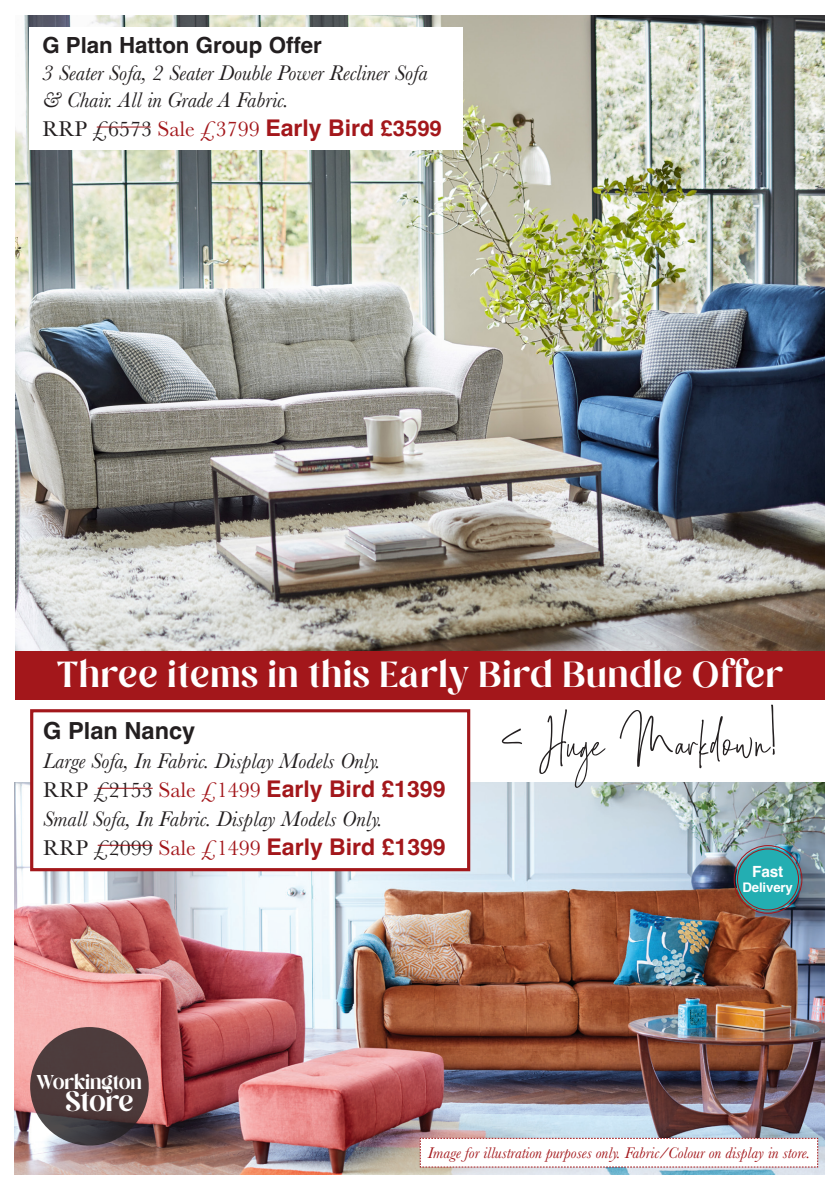
<style>
.page{position:relative;width:840px;height:1191px;background:#fff}
.page>*{position:absolute;margin:0;border:0;box-sizing:border-box;transform-origin:0 0}
.t1{font:67.8px "Goldenside";color:#231f20}
.t2{font:40.2px "Megan Demo Font";letter-spacing:.03em;color:#fff}
.t3{font:31.4px "Megan Demo Font";letter-spacing:-.02em;color:#fff}
.t4{font:700 23.6px "Helvetica";color:#231f20}
.t5{font:700 23px "Helvetica";color:#a3171b}
.t6{font:700 22.2px "Helvetica";color:#231f20}
.t7{font:22.2px "Megan Demo Font";color:#fff}
.t8{font:italic 22px "Baskerville";color:#231f20}
.t9{font:22px "Baskerville";color:#a3171b}
.t10{font:italic 16px "Baskerville";color:#a3171b}
.t11{font:700 15.4px "Helvetica";color:#fff}
.t12{font:700 13.2px "Helvetica";letter-spacing:-.01em;color:#fff}
.s1{color:#231f20}
.s2{font-family:"Helvetica";font-weight:700;font-size:23px}
.s3{font-family:"Helvetica";font-weight:700}
.s4{font-family:"Baskerville";font-weight:400;font-size:22px;color:#231f20}
.s5{font-family:"Baskerville";font-weight:400;font-size:22px}
</style>
<div class="page">
<img style="left:15px;top:15px;width:809px;height:636px">
<div style="left:29px;top:27px;width:434px;height:123px;background:#fff"></div>
<hr style="left:97px;top:126px;width:54px;height:1px;background:#a3171b">
<div style="left:15px;top:651px;width:809px;height:49px;background:#a3171b"></div>
<img style="left:15px;top:782px;width:809px;height:392px">
<div style="left:30px;top:709px;width:440px;height:162px;background:#fff;border:3px solid #a3171b"></div>
<hr style="left:98px;top:787px;width:55px;height:2px;background:#a3171b">
<svg style="left:30px;top:1027px;width:119px;height:118px;background:#4a3b3c"></svg>
<hr style="left:98px;top:844px;width:55px;height:2px;background:#a3171b">
<svg style="left:419px;top:1137px;width:398px;height:30px"></svg>
<div style="left:735px;top:847px;width:64px;height:64px;background:#23aeb2;border-radius:50%"></div>
<div style="left:733px;top:845px;width:68px;height:68px;border:1px solid #a3171b;border-radius:50%"></div>
<div style="left:736px;top:848px;width:62px;height:62px;border:1px solid #a3171b;border-radius:50%"></div>
<p class="t6" style="left:42px;top:31px;width:281px">G Plan Hatton Group Offer</p>
<p class="t8" style="left:42px;top:58px;width:386px">3 Seater Sofa, 2 Seater Double Power Recliner Sofa</p>
<p class="t8" style="left:42px;top:85px;width:247px">&amp; Chair. All in Grade A Fabric.</p>
<p class="t9" style="left:42px;top:115px;width:400px"><span class="s1">RRP £6573</span> Sale £3799 <span class="s2">Early Bird</span> <span class="s3">£3599</span></p>
<p class="t2" style="left:57px;top:658px;width:726px">Three items in this Early Bird Bundle Offer</p>
<p class="t4" style="left:43px;top:716px;width:153px">G Plan Nancy</p>
<p class="t8" style="left:43px;top:746px;width:339px">Large Sofa, In Fabric. Display Models Only.</p>
<p class="t5" style="left:43px;top:775px;width:403px"><span class="s4">RRP £2153</span> <span class="s5">Sale £1499</span> Early Bird £1399</p>
<p class="t8" style="left:43px;top:804px;width:340px">Small Sofa, In Fabric. Display Models Only.</p>
<p class="t5" style="left:43px;top:832px;width:403px"><span class="s4">RRP £2099</span> <span class="s5">Sale £1499</span> Early Bird £1399</p>
<p class="t1" style="left:499px;top:694px;width:277px;rotate:-1deg">&lt; Huge Markdown!</p>
<p class="t7" style="left:37px;top:1073px;width:106px">Workington</p>
<p class="t3" style="left:65px;top:1088px;width:69px">Store</p>
<p class="t11" style="left:751px;top:862px;width:33px">Fast</p>
<p class="t12" style="left:742px;top:879px;width:52px">Delivery</p>
<p class="t10" style="left:427px;top:1141px;width:383px">Image for illustration purposes only. Fabric/Colour on display in store.</p>
</div>
